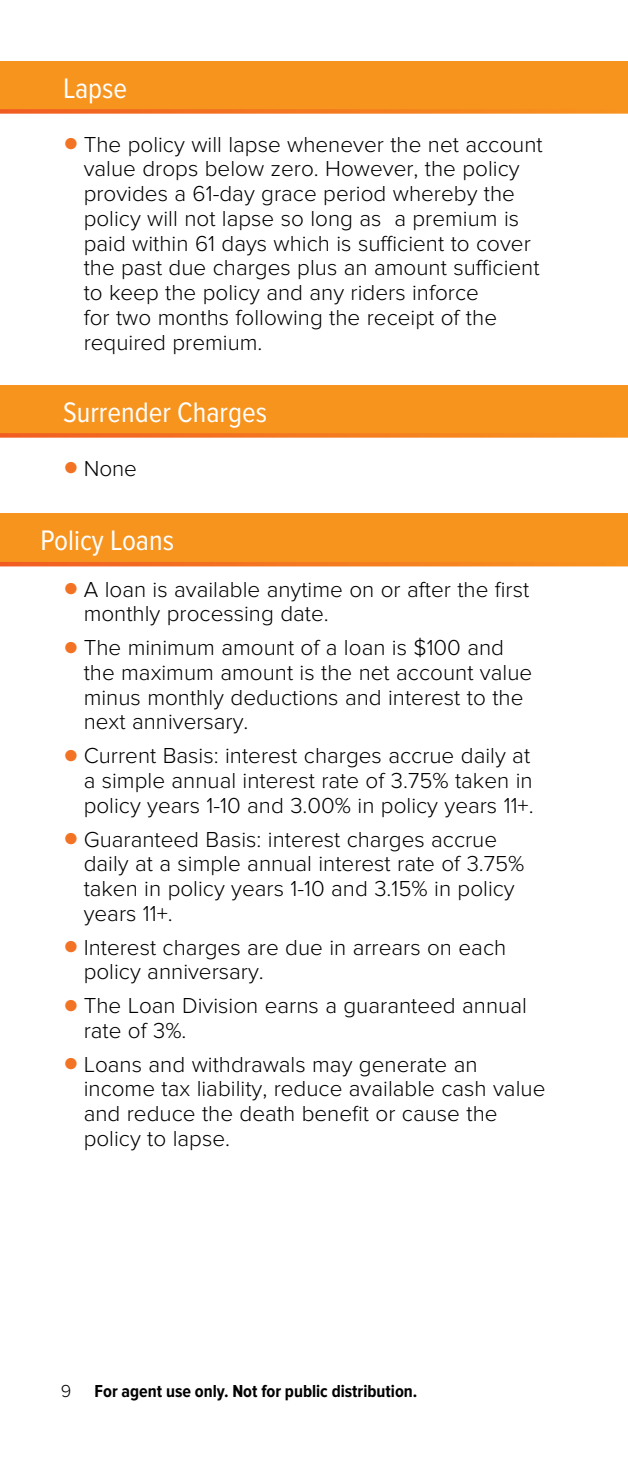
<style>
.page{position:relative;width:628px;height:1458px;background:#fff}
.page>*{position:absolute;margin:0;border:0;box-sizing:border-box;transform-origin:0 0}
.t1{font:29.25px "Proxima Nova Cond";color:#fff}
.t2{font:300 22.5px/24.8px "Proxima Nova";color:#000}
.t3{font:700 18px "Proxima Nova Cond";color:#000}
.t4{font:300 18px "Proxima Nova";color:#000}
.s1{color:#f37324}
</style>
<div class="page">
<div style="left:0;top:514px;width:628px;height:50px;background:#f7941e"></div>
<svg style="left:0;top:562px;width:628px;height:4px"></svg>
<div style="left:0;top:61px;width:628px;height:50px;background:#f7941e"></div>
<svg style="left:0;top:109px;width:628px;height:5px;background:#f4822e"></svg>
<div style="left:0;top:385px;width:628px;height:50px;background:#f7941e"></div>
<svg style="left:0;top:433px;width:628px;height:5px;background:#f4822e"></svg>
<h1 class="t1" style="left:63px;top:72px;width:66px">Lapse</h1>
<p class="t2" style="left:84px;top:132px;width:460px;text-indent:-19px"><span class="s1">●</span> The policy will lapse whenever the net account value drops below zero. However, the policy provides a 61-day grace period whereby the policy will not lapse so long as a premium is paid within 61 days which is sufficient to cover the past due charges plus an amount sufficient to keep the policy and any riders inforce<br>for two months following the receipt of the required premium.</p>
<h1 class="t1" style="left:63px;top:396px;width:206px">Surrender Charges</h1>
<p class="t2" style="left:65px;top:456px;width:74px"><span class="s1">●</span> None</p>
<h1 class="t1" style="left:40px;top:524px;width:135px">Policy Loans</h1>
<p class="t2" style="left:84px;top:577px;width:447px;text-indent:-19px"><span class="s1">●</span> A loan is available anytime on or after the first monthly processing date.</p>
<p class="t2" style="left:84px;top:636px;width:450px;text-indent:-19px"><span class="s1">●</span> The minimum amount of a loan is $100 and the maximum amount is the net account value minus monthly deductions and interest to the next anniversary.</p>
<p class="t2" style="left:84px;top:744px;width:451px;text-indent:-19px"><span class="s1">●</span> Current Basis: interest charges accrue daily at a simple annual interest rate of 3.75% taken in policy years 1-10 and 3.00% in policy years 11+.</p>
<p class="t2" style="left:84px;top:827px;width:442px;text-indent:-19px"><span class="s1">●</span> Guaranteed Basis: interest charges accrue daily at a simple annual interest rate of 3.75% taken in policy years 1-10 and 3.15% in policy years 11+.</p>
<p class="t2" style="left:84px;top:935px;width:424px;text-indent:-19px"><span class="s1">●</span> Interest charges are due in arrears on each policy anniversary.</p>
<p class="t2" style="left:84px;top:994px;width:445px;text-indent:-19px"><span class="s1">●</span> The Loan Division earns a guaranteed annual rate of 3%.</p>
<p class="t2" style="left:84px;top:1052px;width:463px;text-indent:-19px"><span class="s1">●</span> Loans and withdrawals may generate an income tax liability, reduce available cash value and reduce the death benefit or cause the policy to lapse.</p>
<p class="t4" style="left:61px;top:1381px;width:12px">9</p>
<p class="t3" style="left:95px;top:1381px;width:324px">For agent use only. Not for public distribution.</p>
</div>
